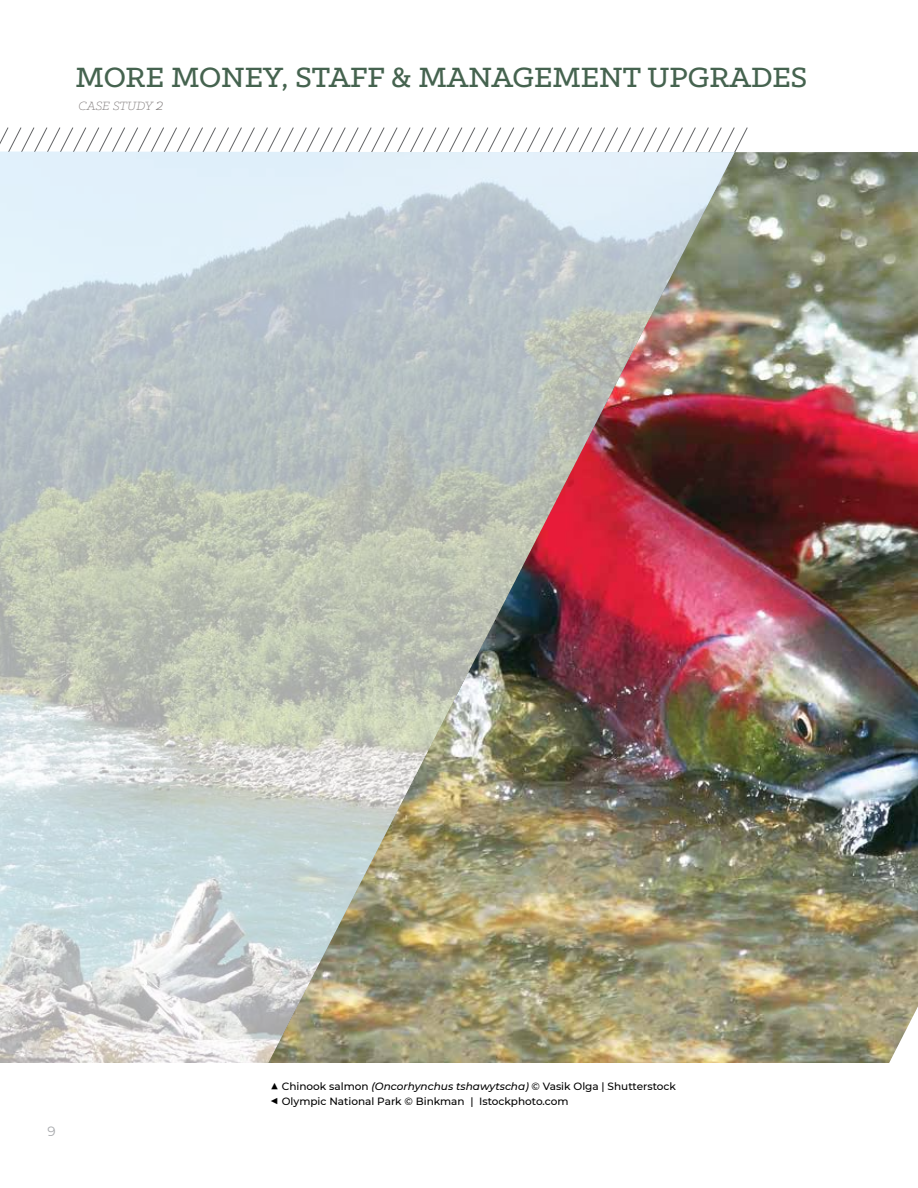
<style>
.page{position:relative;width:918px;height:1188px;background:#fff}
.page>*{position:absolute;margin:0;border:0;box-sizing:border-box;transform-origin:0 0}
.t1{font:500 31.65px "Klinic Slab";color:#45634f}
.t2{font:italic 300 13.5px "Klinic Slab";color:#767171}
.t3{font:13.5px "Montserrat";color:#a7a9ac}
.t4{font:500 10.5px/15px "Montserrat";color:#000}
.s1{font-size:17.7px}
.s2{font-weight:400;font-size:15px}
.s3{font-style:italic}
</style>
<div class="page">
<img style="left:735px;top:152px;width:183px;height:911px">
<img style="left:0;top:152px;width:735px;height:911px">
<h1 class="t1" style="left:76px;top:57px;width:733px">MORE MONEY, STAFF &amp; MANAGEMENT UPGRADES</h1>
<p class="t2" style="left:79px;top:97px;width:87px">CASE STUDY <span class="s1">2</span></p>
<p class="t3" style="left:48px;top:1122px;width:10px">9</p>
<p class="t4" style="left:270px;top:1079px;width:407px"><span class="s2">▲</span> Chinook salmon <span class="s3">(Oncorhynchus tshawytscha)</span> © Vasik Olga | Shutterstock <span class="s2">◀</span> Olympic National Park © Binkman | Istockphoto.com</p>
</div>
